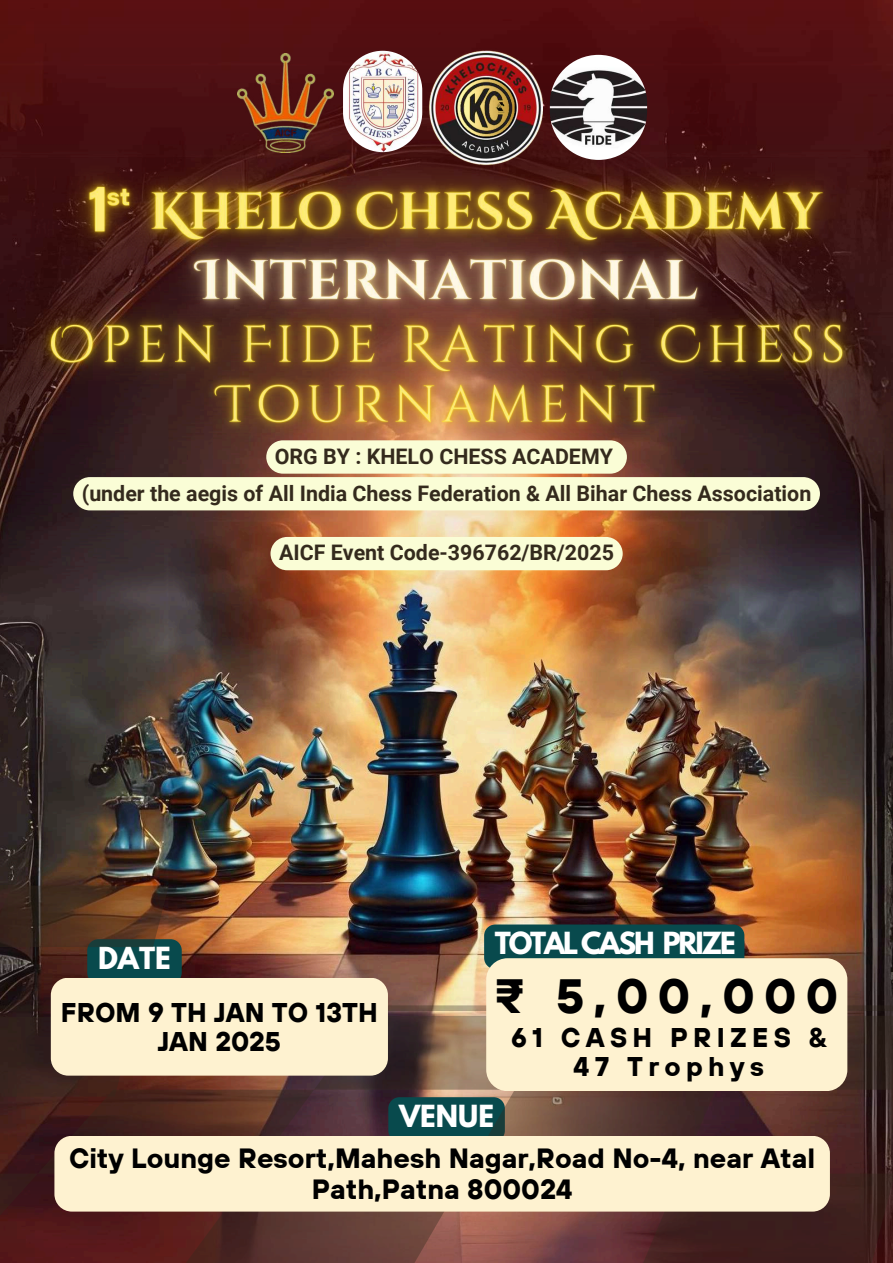
<style>
.page{position:relative;width:893px;height:1263px;background:#fff}
.page>*{position:absolute;margin:0;border:0;box-sizing:border-box;transform-origin:0 0}
.t1{font:700 48px "TT Hoves";color:#000}
.t2{font:700 27.75px/30.4px "TT Hoves";color:#000;text-align:center}
.t3{font:700 27px "League Spartan";letter-spacing:-.085em;color:#fff}
.t4{font:700 27px/29.2px "TT Hoves";color:#000;text-align:center}
.t5{font:700 27px/29.2px "TT Hoves";letter-spacing:.195em;color:#000;text-align:center}
.t6{font:700 21.45px/36.8px "Roboto";color:#342a1d;text-align:center}
</style>
<div class="page">
<img style="left:0;top:0;width:893px;height:1016px">
<svg style="left:388px;top:1005px;width:505px;height:6px"></svg>
<svg style="left:169px;top:939px;width:13px;height:39px"></svg>
<svg style="left:0;top:886px;width:169px;height:130px;background:#3f3226"></svg>
<svg style="left:0;top:1016px;width:893px;height:247px;background:#54332e"></svg>
<div style="left:51px;top:978px;width:337px;height:97px;background:#fef2d0;border-radius:17px"></div>
<div style="left:54px;top:1136px;width:776px;height:75px;background:#fef2d0;border-radius:17px"></div>
<img style="left:422px;top:49px;width:120px;height:75px">
<img style="left:237px;top:54px;width:96px;height:70px">
<img style="left:550px;top:55px;width:97px;height:105px;border-radius:49px">
<img style="left:343px;top:51px;width:79px;height:73px">
<img style="left:0;top:124px;width:893px;height:133px">
<img style="left:0;top:257px;width:893px;height:237px">
<div style="left:270px;top:537px;width:352px;height:33px;background:#fafdd6"></div>
<div style="left:484px;top:924px;width:260px;height:45px;background:#084a4d"></div>
<img style="left:135px;top:188px;width:620px;height:190px">
<img style="left:35px;top:120px;width:126px;height:183px">
<svg style="left:73px;top:440px;width:747px;height:70px;background:#c4bda0"></svg>
<div style="left:486px;top:958px;width:361px;height:133px;background:#fef2d0;border-radius:21px"></div>
<p class="t6" style="left:82px;top:438px;width:731px">ORG BY : KHELO CHESS ACADEMY<br>(under the aegis of All India Chess Federation &amp; All Bihar Chess Association</p>
<p class="t6" style="left:279px;top:535px;width:336px">AICF Event Code-396762/BR/2025</p>
<p class="t3" style="left:98px;top:944px;width:74px">DATE</p>
<p class="t3" style="left:495px;top:930px;width:242px">TOTAL CASH PRIZE</p>
<p class="t4" style="left:61px;top:997px;width:318px">FROM 9 TH JAN TO 13TH<br>JAN 2025</p>
<h1 class="t1" style="left:495px;top:965px;width:344px">₹ 5,00,000</h1>
<p class="t5" style="left:511px;top:1022px;width:317px">61 CASH PRIZES &amp;<br>47 Trophys</p>
<p class="t3" style="left:399px;top:1102px;width:96px">VENUE</p>
<p class="t2" style="left:69px;top:1143px;width:747px">City Lounge Resort,Mahesh Nagar,Road No-4, near Atal<br>Path,Patna 800024</p>
</div>
